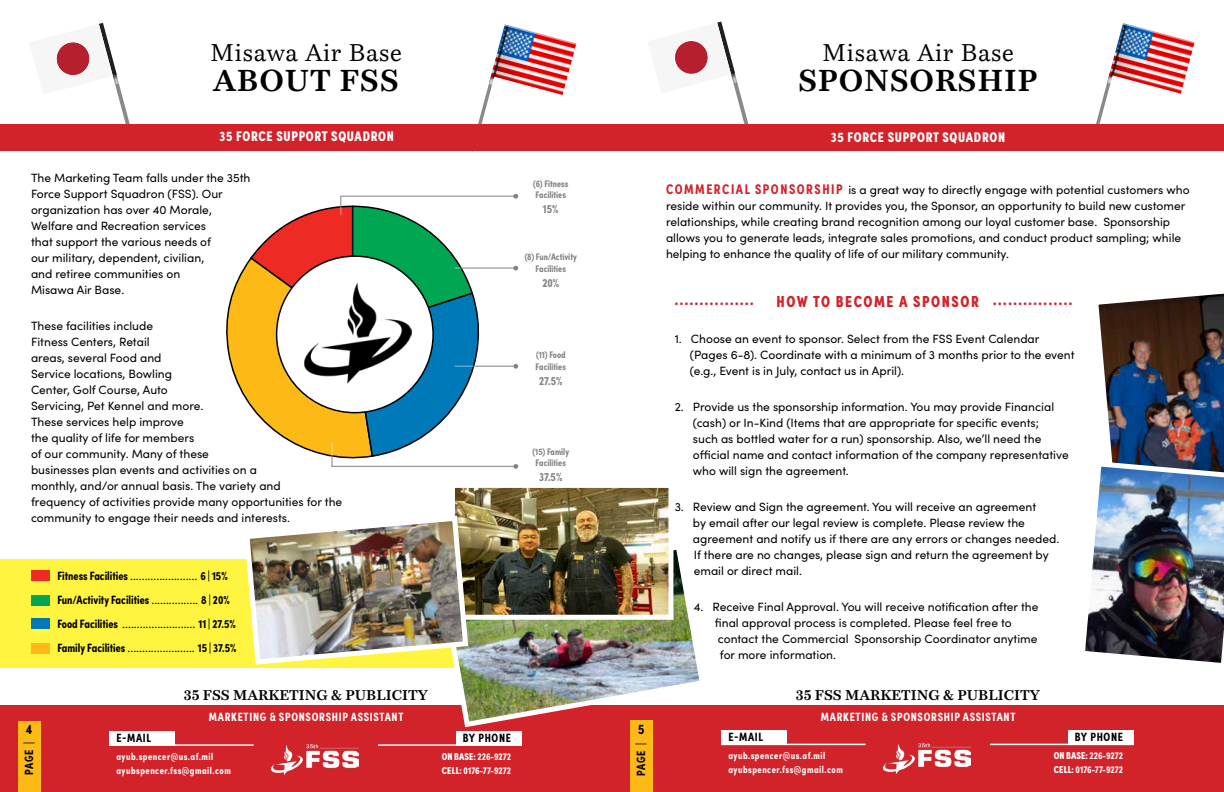
<style>
.page{position:relative;width:1224px;height:792px;background:#fff}
.page>*{position:absolute;margin:0;border:0;box-sizing:border-box;transform-origin:0 0}
.t1{font:700 30px "Bressay";letter-spacing:.025em;color:#000}
.t2{font:24px "Bressay";letter-spacing:.025em;color:#000}
.t3{font:900 16px "Sofia Pro Condensed";letter-spacing:.1em;color:#d2232a}
.t4{font:700 14px "Bressay";color:#000}
.t5{font:900 14px "Sofia Pro Condensed";letter-spacing:.05em;color:#fff}
.t6{font:700 14px "Sofia Pro Condensed";color:#000}
.t7{font:12px/16px "Sofia Pro";color:#000}
.t8{font:700 12px "Sofia Pro Condensed";color:#000}
.t9{font:700 12px "Sofia Pro Condensed";letter-spacing:.06em;color:#fff}
.t10{font:700 12px "Sofia Pro Condensed";color:#808285}
.t11{font:700 10px/14px "Sofia Pro Condensed";letter-spacing:.05em;color:#fff}
.t12{font:700 10px/14px "Sofia Pro Condensed";color:#fff}
.t13{font:700 9.5px/11.4px "Sofia Pro Condensed";color:#808285}
.s1{font-family:"Sofia Pro Condensed";font-weight:700}
.s2{font-family:"Sofia Pro";font-weight:400}
.s3{font-weight:900}
.s4{font-family:"Sofia Pro Condensed";font-weight:700;font-size:14px;color:#d2232a}
</style>
<div class="page">
<div style="left:0;top:706px;width:1224px;height:86px;background:#d2232a"></div>
<div style="left:110px;top:731px;width:65px;height:14px;background:#fff"></div>
<hr style="left:110px;top:744px;width:144px;height:2px;background:#fff">
<div style="left:456px;top:731px;width:66px;height:14px;background:#fff"></div>
<hr style="left:378px;top:744px;width:144px;height:2px;background:#fff">
<img style="left:271px;top:743px;width:87px;height:31px">
<div style="left:722px;top:730px;width:65px;height:14px;background:#fff"></div>
<hr style="left:722px;top:744px;width:144px;height:1px;background:#fff">
<div style="left:1068px;top:730px;width:66px;height:14px;background:#fff"></div>
<hr style="left:990px;top:744px;width:144px;height:1px;background:#fff">
<img style="left:883px;top:742px;width:87px;height:32px">
<div style="left:18px;top:721px;width:22px;height:71px;background:#fdb915"></div>
<div style="left:630px;top:720px;width:22px;height:72px;background:#fdb915"></div>
<svg style="left:478px;top:83px;width:12px;height:41px"></svg>
<img style="left:489px;top:24px;width:87px;height:71px">
<svg style="left:56px;top:23px;width:74px;height:101px"></svg>
<div style="left:0;top:559px;width:612px;height:109px;background:#fff540"></div>
<div style="left:31px;top:571px;width:18px;height:10px;background:#ee2a24"></div>
<div style="left:31px;top:595px;width:18px;height:10px;background:#00a651"></div>
<div style="left:31px;top:618px;width:18px;height:11px;background:#0079b8"></div>
<div style="left:31px;top:643px;width:18px;height:10px;background:#fdb916"></div>
<svg style="left:1096px;top:83px;width:12px;height:41px"></svg>
<img style="left:1107px;top:23px;width:88px;height:71px">
<svg style="left:675px;top:22px;width:74px;height:102px"></svg>
<div style="left:0;top:124px;width:1224px;height:27px;background:#d2232a"></div>
<hr style="left:340px;top:196px;width:174px;height:1px;background:#808285">
<svg style="left:513px;top:194px;width:5px;height:5px"></svg>
<hr style="left:455px;top:268px;width:59px;height:1px;background:#808285">
<svg style="left:513px;top:266px;width:5px;height:5px"></svg>
<hr style="left:455px;top:366px;width:58px;height:1px;background:#808285">
<svg style="left:513px;top:364px;width:5px;height:5px"></svg>
<svg style="left:463px;top:705px;width:247px;height:25px"></svg>
<svg style="left:226px;top:196px;width:268px;height:271px"></svg>
<hr style="left:332px;top:466px;width:184px;height:1px;background:#808285">
<svg style="left:513px;top:464px;width:5px;height:5px"></svg>
<img style="left:1085px;top:293px;width:139px;height:370px">
<img style="left:304px;top:282px;width:108px;height:105px">
<img style="left:456px;top:489px;width:211px;height:24px">
<div style="left:450px;top:483px;width:223px;height:137px;border:5px solid #fff"></div>
<img style="left:242px;top:513px;width:459px;height:205px">
<h2 class="t2" style="left:210px;top:37px;width:193px">Misawa Air Base</h2>
<h1 class="t1" style="left:213px;top:63px;width:187px">ABOUT FSS</h1>
<p class="t5" style="left:220px;top:126px;width:176px">35 FORCE SUPPORT SQUADRON</p>
<p class="t7" style="left:31px;top:169px;width:221px">The Marketing Team falls under the 35th<br>Force Support Squadron (FSS). Our organization has over 40 Morale,<br>Welfare and Recreation services<br>that support the various needs of<br>our military, dependent, civilian,<br>and retiree communities on<br>Misawa Air Base.</p>
<p class="t7" style="left:31px;top:317px;width:313px">These facilities include<br>Fitness Centers, Retail<br>areas, several Food and<br>Service locations, Bowling<br>Center, Golf Course, Auto<br>Servicing, Pet Kennel and more.<br>These services help improve<br>the quality of life for members<br>of our community. Many of these<br>businesses plan events and activities on a<br>monthly, and/or annual basis. The variety and<br>frequency of activities provide many opportunities for the community to engage their needs and interests.</p>
<p class="t7" style="left:57px;top:567px;width:172px"><span class="s1">Fitness Facilities</span> ....................... <span class="s1">6 | 15%</span></p>
<p class="t8" style="left:57px;top:591px;width:174px">Fun/Activity Facilities <span class="s2">................</span> 8 | 20%</p>
<p class="t7" style="left:57px;top:615px;width:180px"><span class="s1">Food Facilities</span> ......................... <span class="s1">11 | 27.5%</span></p>
<p class="t8" style="left:57px;top:639px;width:181px">Family Facilities <span class="s2">.......................</span> 15 | 37.5%</p>
<p class="t4" style="left:184px;top:687px;width:246px">35 FSS MARKETING &amp; PUBLICITY</p>
<p class="t9" style="left:209px;top:708px;width:196px">MARKETING &amp; SPONSORSHIP ASSISTANT</p>
<p class="t13" style="left:533px;top:177px;width:37px">(6) Fitness<br>Facilities</p>
<p class="t10" style="left:543px;top:199px;width:17px">15%</p>
<p class="t13" style="left:525px;top:250px;width:54px;line-height:12px;text-align:center">(8) Fun/Activity<br>Facilities</p>
<p class="t10" style="left:542px;top:273px;width:18px">20%</p>
<p class="t13" style="left:536px;top:348px;width:32px;line-height:12px">(11) Food<br>Facilities</p>
<p class="t10" style="left:539px;top:371px;width:25px">27.5%</p>
<p class="t13" style="left:533px;top:445px;width:38px;text-align:center">(15) Family<br>Facilities</p>
<p class="t10" style="left:539px;top:467px;width:25px">37.5%</p>
<p class="t6" style="left:26px;top:718px;width:8px">4</p>
<p class="t6" style="left:638px;top:718px;width:8px">5</p>
<p class="t8" style="left:463px;top:729px;width:50px">BY PHONE</p>
<p class="t12" style="left:442px;top:749px;width:71px"><span class="s3">ON BASE:</span> 226-9272<br><span class="s3">CELL:</span> 0176-77-9272</p>
<p class="t8" style="left:116px;top:729px;width:36px">E-MAIL</p>
<p class="t11" style="left:116px;top:749px;width:116px">ayub.spencer@us.af.mil ayubspencer.fss@gmail.com</p>
<p class="t8" style="left:20px;top:775px;width:35px;rotate:-90deg">PAGE |</p>
<p class="t8" style="left:632px;top:776px;width:35px;rotate:-90deg">PAGE |</p>
<h2 class="t2" style="left:822px;top:37px;width:193px">Misawa Air Base</h2>
<h1 class="t1" style="left:798px;top:63px;width:241px">SPONSORSHIP</h1>
<p class="t5" style="left:831px;top:126px;width:176px">35 FORCE SUPPORT SQUADRON</p>
<p class="t7" style="left:666px;top:181px;width:525px"><span class="s4">COMMERCIAL SPONSORSHIP</span> is a great way to directly engage with potential customers who reside within our community. It provides you, the Sponsor, an opportunity to build new customer relationships, while creating brand recognition among our loyal customer base. Sponsorship allows you to generate leads, integrate sales promotions, and conduct product sampling; while helping to enhance the quality of life of our military community.</p>
<h3 class="t3" style="left:675px;top:287px;width:81px">................</h3>
<h3 class="t3" style="left:777px;top:289px;width:297px">HOW TO BECOME A SPONSOR ................</h3>
<p class="t7" style="left:690px;top:330px;width:386px;text-indent:-15px">1. Choose an event to sponsor. Select from the FSS Event Calendar (Pages 6-8). Coordinate with a minimum of 3 months prior to the event (e.g., Event is in July, contact us in April).</p>
<p class="t7" style="left:693px;top:398px;width:377px;text-indent:-18px">2. Provide us the sponsorship information. You may provide Financial (cash) or In-Kind (Items that are appropriate for specific events;<br>such as bottled water for a run) sponsorship. Also, we’ll need the official name and contact information of the company representative who will sign the agreement.</p>
<p class="t7" style="left:693px;top:498px;width:368px;text-indent:-18px">3. Review and Sign the agreement. You will receive an agreement<br>by email after our legal review is complete. Please review the agreement and notify us if there are any errors or changes needed.<br>If there are no changes, please sign and return the agreement by email or direct mail.</p>
<p class="t7" style="left:694px;top:598px;width:346px">4. Receive Final Approval. You will receive notification after the</p>
<p class="t7" style="left:715px;top:614px;width:298px">final approval process is completed. Please feel free to</p>
<p class="t7" style="left:718px;top:630px;width:321px">contact the Commercial Sponsorship Coordinator anytime</p>
<p class="t7" style="left:720px;top:646px;width:118px">for more information.</p>
<p class="t4" style="left:796px;top:687px;width:246px">35 FSS MARKETING &amp; PUBLICITY</p>
<p class="t9" style="left:821px;top:708px;width:196px">MARKETING &amp; SPONSORSHIP ASSISTANT</p>
<p class="t8" style="left:728px;top:728px;width:36px">E-MAIL</p>
<p class="t11" style="left:728px;top:748px;width:116px">ayub.spencer@us.af.mil ayubspencer.fss@gmail.com</p>
<p class="t8" style="left:1075px;top:728px;width:50px">BY PHONE</p>
<p class="t11" style="left:1054px;top:748px;width:71px"><span class="s3">ON BASE:</span> 226-9272</p>
<p class="t12" style="left:1054px;top:762px;width:71px"><span class="s3">CELL:</span> 0176-77-9272</p>
</div>
